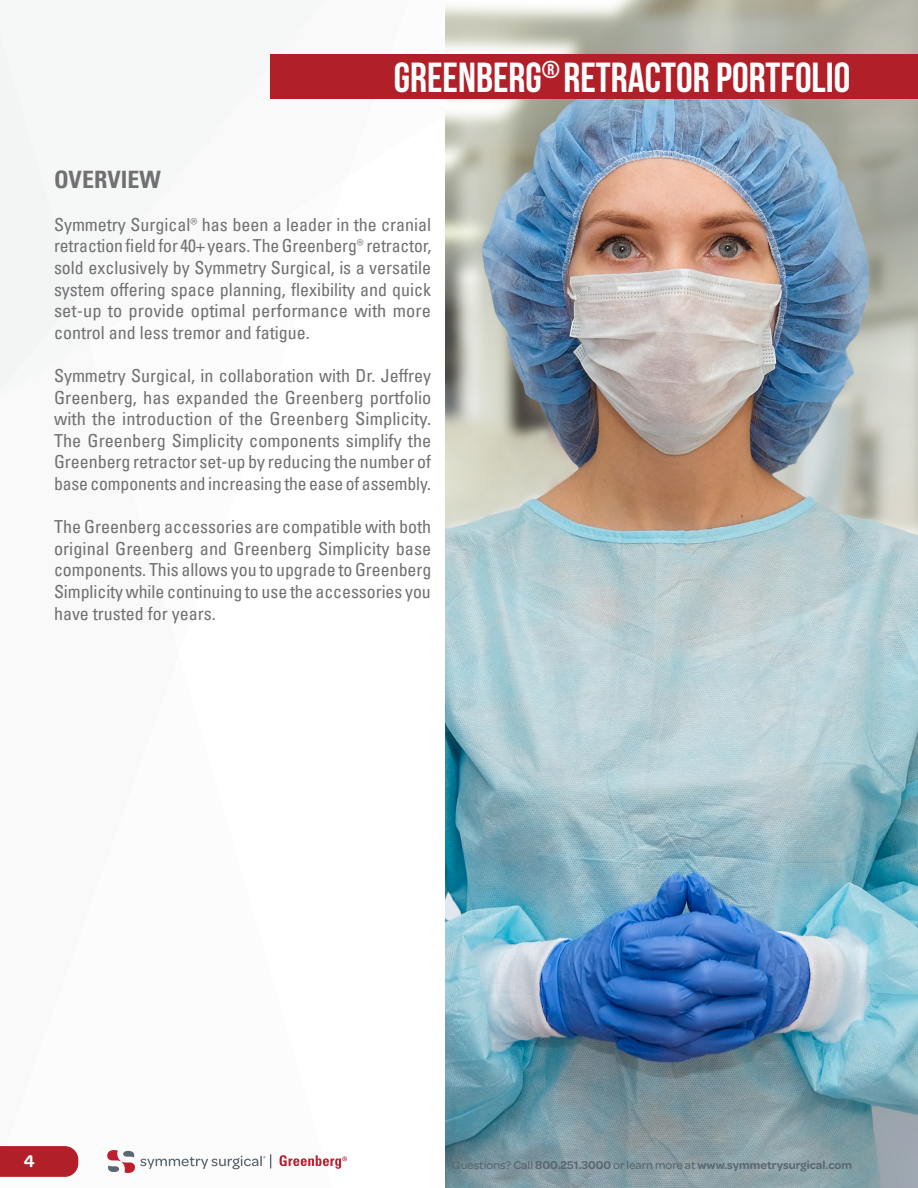
<style>
.page{position:relative;width:918px;height:1188px;background:#fff}
.page>*{position:absolute;margin:0;border:0;box-sizing:border-box;transform-origin:0 0}
.t1{font:700 42px "Bebas Neue";color:#fff}
.t2{font:700 condensed 24px "Univers LT Pro";color:#717073}
.t3{font:condensed 18px/21.6px "Univers LT Pro";color:#717073;text-align:justify}
.t4{font:600 18px "Omnes";color:#fff}
.t5{font:600 12px "Omnes";color:#5b6771}
.s1{font-weight:500}
</style>
<div class="page">
<svg style="left:0;top:35px;width:337px;height:1134px"></svg>
<img style="left:446px;top:0;width:472px;height:1188px">
<div style="left:270px;top:54px;width:648px;height:44px;background:#b12029"></div>
<svg style="left:0;top:1146px;width:78px;height:31px;background:#b32830"></svg>
<svg style="left:280px;top:1155px;width:67px;height:14px"></svg>
<svg style="left:107px;top:1150px;width:164px;height:23px"></svg>
<h1 class="t1" style="left:394px;top:54px;width:458px">GREENBERG<sup>®</sup> RETRACTOR PORTFOLIO</h1>
<h2 class="t2" style="left:54px;top:164px;width:108px">OVERVIEW</h2>
<p class="t3" style="left:54px;top:213px;width:379px">Symmetry Surgical® has been a leader in the cranial retraction field for 40+ years. The Greenberg® retractor, sold exclusively by Symmetry Surgical, is a versatile system offering space planning, flexibility and quick set-up to provide optimal performance with more control and less tremor and fatigue.</p>
<p class="t3" style="left:54px;top:364px;width:379px">Symmetry Surgical, in collaboration with Dr. Jeffrey Greenberg, has expanded the Greenberg portfolio with the introduction of the Greenberg Simplicity.<br>The Greenberg Simplicity components simplify the Greenberg retractor set-up by reducing the number of base components and increasing the ease of assembly.</p>
<p class="t3" style="left:54px;top:515px;width:379px">The Greenberg accessories are compatible with both original Greenberg and Greenberg Simplicity base components. This allows you to upgrade to Greenberg Simplicity while continuing to use the accessories you have trusted for years.</p>
<p class="t4" style="left:24px;top:1148px;width:12px">4</p>
<p class="t5" style="left:452px;top:1157px;width:402px"><span class="s1">Questions? Call</span> 800.251.3000 <span class="s1">or learn more at</span> www.symmetrysurgical.com</p>
</div>
